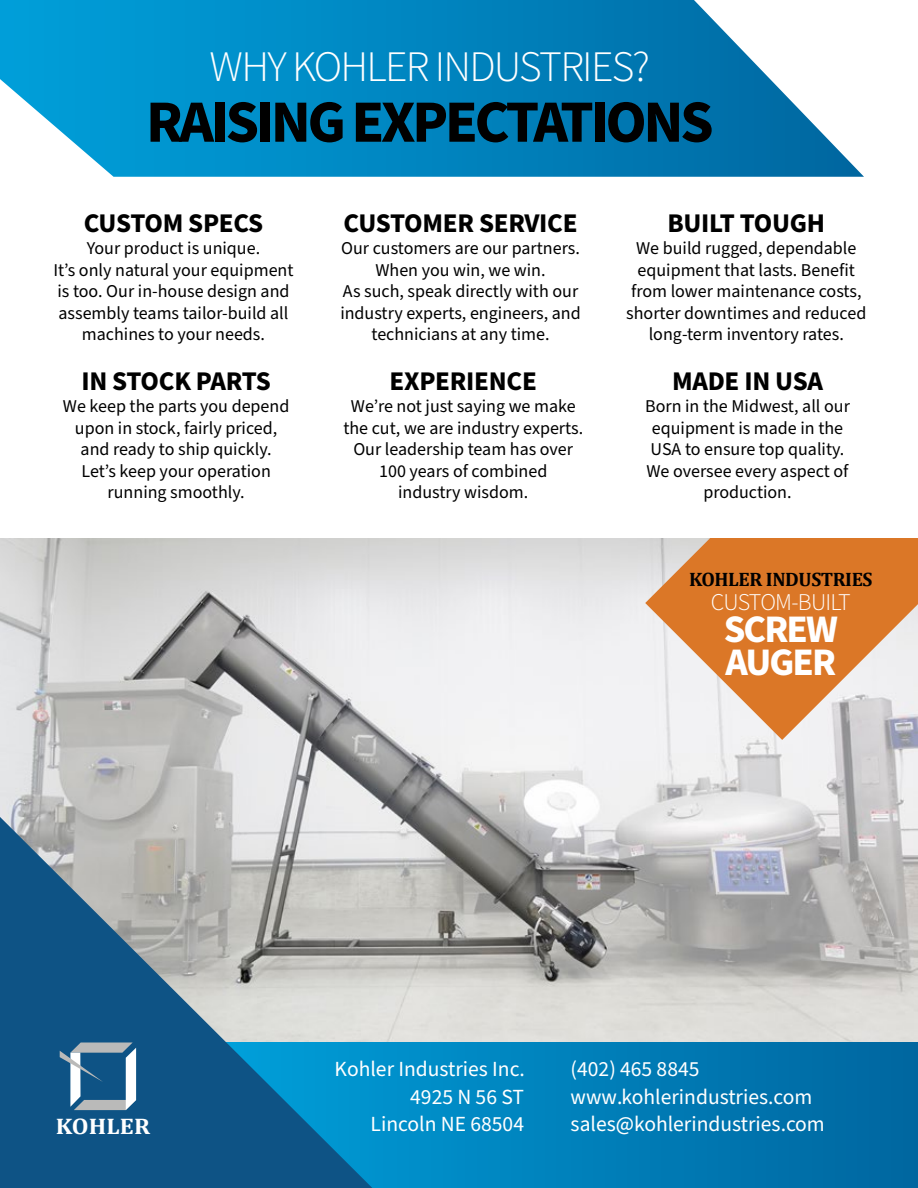
<style>
.page{position:relative;width:918px;height:1188px;background:#fff}
.page>*{position:absolute;margin:0;border:0;box-sizing:border-box;transform-origin:0 0}
.t1{font:700 60px "Source Sans Pro";letter-spacing:-.055em;color:#000}
.t2{font:300 43.5px "Source Sans Pro";letter-spacing:-.04em;color:#fff}
.t3{font:700 39px/32.4px "Source Sans Pro";letter-spacing:-.05em;color:#fff}
.t4{font:700 27px "Source Sans Pro";letter-spacing:-.01em;color:#000}
.t5{font:700 27px "Source Sans Pro";letter-spacing:-.03em;color:#000}
.t6{font:300 24px "Source Sans Pro";letter-spacing:-.04em;color:#fff}
.t7{font:700 22.65px "Cambria";letter-spacing:.005em;color:#fff;scale:1.07 1}
.t8{font:21.6px/27.8px "Source Sans Pro";color:#fff}
.t9{font:700 19.5px "Cambria";letter-spacing:-.02em;color:#000}
.t10{font:18px/21.6px "Source Sans Pro";color:#000;text-align:center}
</style>
<div class="page">
<img style="left:0;top:538px;width:918px;height:505px">
<svg style="left:645px;top:538px;width:273px;height:202px;fill:#db7727"></svg>
<svg style="left:372px;top:1043px;width:546px;height:145px;background:#007bb5"></svg>
<svg style="left:0;top:817px;width:372px;height:371px;background:#5a87a2"></svg>
<svg style="left:60px;top:1043px;width:76px;height:67px"></svg>
<svg style="left:0;top:0;width:864px;height:177px;background:#2296c8"></svg>
<h2 class="t2" style="left:210px;top:40px;width:442px">WHY KOHLER INDUSTRIES?</h2>
<h1 class="t1" style="left:146px;top:81px;width:569px">RAISING EXPECTATIONS</h1>
<h3 class="t4" style="left:84px;top:205px;width:181px">CUSTOM SPECS</h3>
<p class="t10" style="left:53px;top:238px;width:242px">Your product is unique.<br>It’s only natural your equipment is too. Our in-house design and assembly teams tailor-build all machines to your needs.</p>
<h3 class="t5" style="left:81px;top:363px;width:191px">IN STOCK PARTS</h3>
<p class="t10" style="left:63px;top:396px;width:228px">We keep the parts you depend upon in stock, fairly priced, and ready to ship quickly.<br>Let’s keep your operation running smoothly.</p>
<h3 class="t4" style="left:344px;top:205px;width:236px">CUSTOMER SERVICE</h3>
<p class="t10" style="left:340px;top:238px;width:242px">Our customers are our partners.<br>When you win, we win.<br>As such, speak directly with our industry experts, engineers, and technicians at any time.</p>
<h3 class="t4" style="left:390px;top:363px;width:149px">EXPERIENCE</h3>
<p class="t10" style="left:343px;top:396px;width:241px">We’re not just saying we make the cut, we are industry experts.<br>Our leadership team has over<br>100 years of combined<br>industry wisdom.</p>
<h3 class="t4" style="left:667px;top:205px;width:159px">BUILT TOUGH</h3>
<p class="t10" style="left:626px;top:238px;width:242px">We build rugged, dependable equipment that lasts. Benefit from lower maintenance costs, shorter downtimes and reduced long-term inventory rates.</p>
<h3 class="t4" style="left:672px;top:363px;width:153px">MADE IN USA</h3>
<p class="t10" style="left:645px;top:396px;width:206px">Born in the Midwest, all our equipment is made in the<br>USA to ensure top quality.<br>We oversee every aspect of production.</p>
<p class="t9" style="left:689px;top:566px;width:185px">KOHLER INDUSTRIES</p>
<h3 class="t6" style="left:711px;top:587px;width:141px">CUSTOM-BUILT</h3>
<h3 class="t3" style="left:724px;top:614px;width:116px">SCREW<br>AUGER</h3>
<p class="t7" style="left:56px;top:1110px;width:90px">KOHLER</p>
<p class="t8" style="left:335px;top:1056px;width:192px;text-align:right">Kohler Industries Inc.<br>4925 N 56 ST<br>Lincoln NE 68504</p>
<p class="t8" style="left:571px;top:1056px;width:256px">(402) 465 8845 www.kohlerindustries.com sales@kohlerindustries.com</p>
</div>
